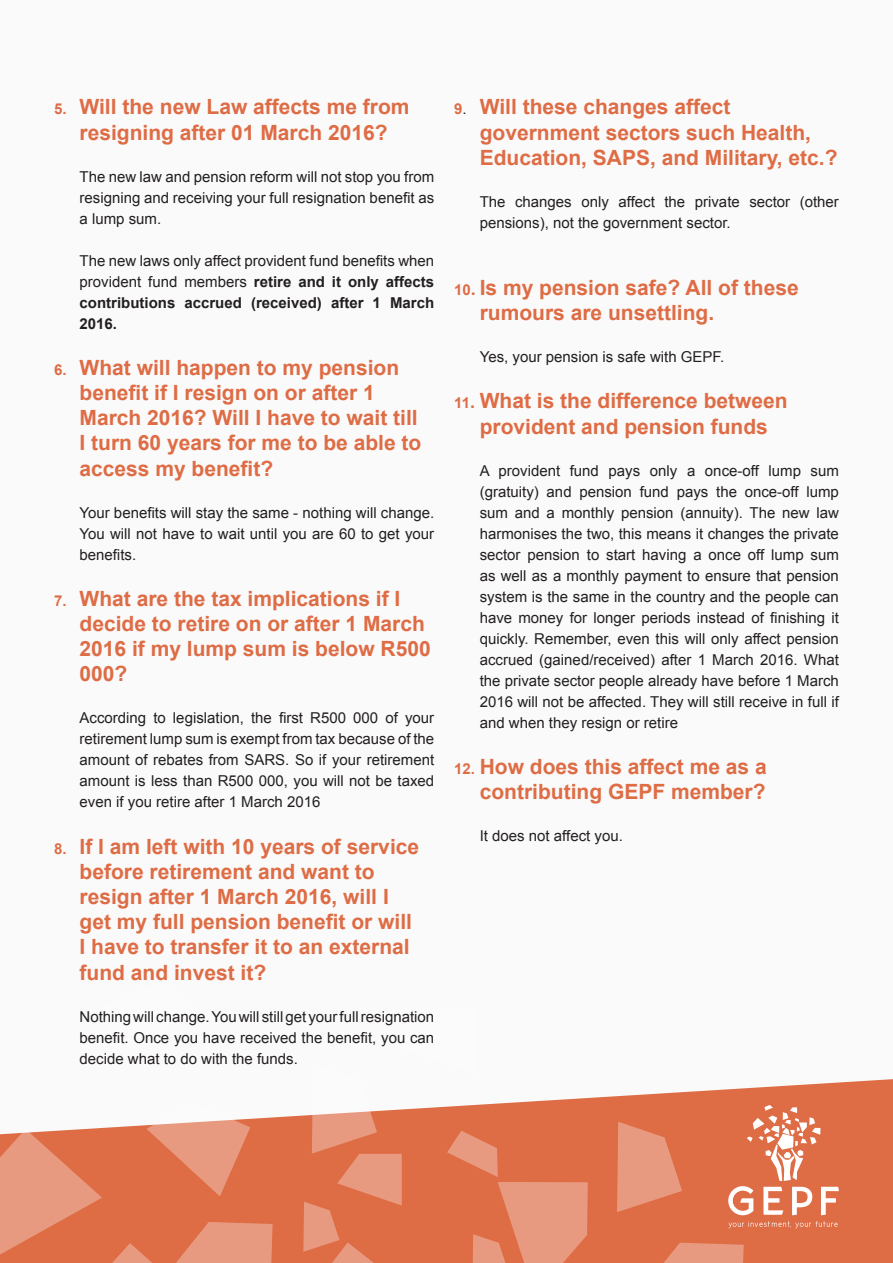
<style>
.page{position:relative;width:893px;height:1263px;background:#fafafa}
.page>*{position:absolute;margin:0;border:0;box-sizing:border-box;transform-origin:0 0}
.t1{font:700 21px/25.2px "Arial";color:#de6c45}
.t2{font:15px/21px "Arial";color:#231f20;text-align:justify}
.t3{font:700 15px/21px "Arial";color:#231f20;text-align:justify}
.s1{font-size:15px}
.s2{font-weight:400}
.s3{font-weight:400;font-size:15px;color:#231f20}
.s4{font-size:18px}
</style>
<div class="page">
<svg style="left:273px;top:1079px;width:620px;height:184px;background:#e07a57"></svg>
<svg style="left:728px;top:1221px;width:109px;height:7px"></svg>
<svg style="left:728px;top:1105px;width:111px;height:110px"></svg>
<svg style="left:645px;top:1243px;width:99px;height:20px;background:#e58c6e"></svg>
<svg style="left:303px;top:1079px;width:285px;height:184px;background:#e48d6f"></svg>
<svg style="left:617px;top:1122px;width:65px;height:90px;background:#e48b6d"></svg>
<svg style="left:0;top:1117px;width:273px;height:146px;background:#e38565"></svg>
<p class="t1" style="left:54px;top:95px;width:357px;text-align:center"><span class="s1">5.</span> Will the new Law affects me from resigning after 01 March 2016?</p>
<p class="t2" style="left:80px;top:166px;width:356px">The new law and pension reform will not stop you from resigning and receiving your full resignation benefit as a lump sum.</p>
<p class="t3" style="left:80px;top:250px;width:356px"><span class="s2">The new laws only affect provident fund benefits when provident fund members</span> retire and it only affects contributions accrued (received) after 1 March 2016.</p>
<p class="t1" style="left:80px;top:355px;width:343px;text-indent:-26px"><span class="s1">6.</span> What will happen to my pension benefit if I resign on or after 1<br>March 2016? Will I have to wait till<br>I turn 60 years for me to be able to access my benefit?</p>
<p class="t2" style="left:80px;top:502px;width:356px">Your benefits will stay the same - nothing will change.<br>You will not have to wait until you are 60 to get your benefits.</p>
<p class="t1" style="left:80px;top:586px;width:353px;text-indent:-26px"><span class="s1">7.</span> What are the tax implications if I decide to retire on or after 1 March<br>2016 if my lump sum is below R500<br>000?</p>
<p class="t2" style="left:80px;top:708px;width:356px">According to legislation, the first R500 000 of your retirement lump sum is exempt from tax because of the amount of rebates from SARS. So if your retirement amount is less than R500 000, you will not be taxed even if you retire after 1 March 2016</p>
<p class="t1" style="left:80px;top:834px;width:341px;text-indent:-26px"><span class="s1">8.</span> If I am left with 10 years of service before retirement and want to resign after 1 March 2016, will I get my full pension benefit or will<br>I have to transfer it to an external fund and invest it?</p>
<p class="t2" style="left:80px;top:1006px;width:356px">Nothing will change. You will still get your full resignation benefit. Once you have received the benefit, you can decide what to do with the funds.</p>
<p class="t1" style="left:480px;top:95px;width:359px;text-indent:-26px"><span class="s1">9</span><span class="s3">.</span> Will these changes affect government sectors such Health,<br>Education, SAPS, and Military, etc.?</p>
<p class="t2" style="left:480px;top:191px;width:361px">The changes only affect the private sector (other pensions), not the government sector.</p>
<p class="t1" style="left:480px;top:276px;width:320px;text-indent:-26px"><span class="s1">10</span><span class="s4">.</span> Is my pension safe? All of these rumours are unsettling.</p>
<p class="t2" style="left:480px;top:346px;width:246px">Yes, your pension is safe with GEPF.</p>
<p class="t1" style="left:454px;top:389px;width:335px;text-align:center"><span class="s1">11</span><span class="s4">.</span> What is the difference between provident and pension funds</p>
<p class="t2" style="left:480px;top:460px;width:361px">A provident fund pays only a once-off lump sum (gratuity) and pension fund pays the once-off lump sum and a monthly pension (annuity). The new law harmonises the two, this means it changes the private sector pension to start having a once off lump sum as well as a monthly payment to ensure that pension system is the same in the country and the people can have money for longer periods instead of finishing it quickly. Remember, even this will only affect pension accrued (gained/received) after 1 March 2016. What the private sector people already have before 1 March 2016 will not be affected. They will still receive in full if and when they resign or retire</p>
<p class="t1" style="left:454px;top:754px;width:314px;text-align:right"><span class="s1">12.</span> How does this affect me as a contributing GEPF member?</p>
<p class="t2" style="left:480px;top:825px;width:145px">It does not affect you.</p>
</div>
